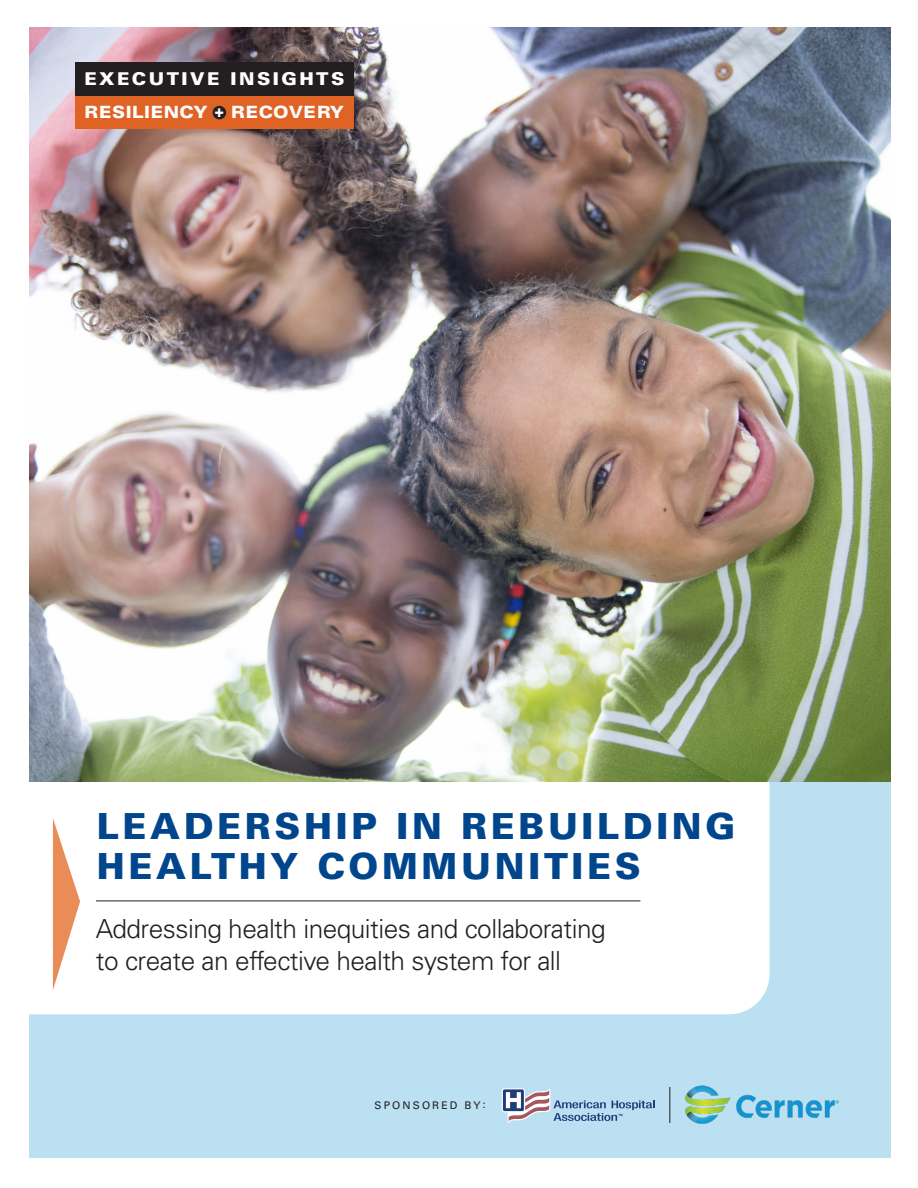
<style>
.page{position:relative;width:918px;height:1188px;background:#fff}
.page>*{position:absolute;margin:0;border:0;box-sizing:border-box;transform-origin:0 0}
.PANELIST_name{font:900 36px/40.5px "Univers LT Std";letter-spacing:.1em;color:#01468c}
.t1{font:300 26.25px/31.5px "Univers LT Std";letter-spacing:-.02em;color:#231f20}
.PANELIST_name-2{font:900 17.7px "Univers LT Std";letter-spacing:.13em;color:#fff;scale:1.05 1}
.PANELIST_name-3{font:900 expanded 16.95px "Univers LT Std";letter-spacing:.02em;color:#fff;scale:.95 1}
.t2{font:10.5px "Univers LT Std";letter-spacing:.2em;color:#231f20}
</style>
<div class="page">
<div style="left:29px;top:738px;width:862px;height:420px;background:#bae0f2"></div>
<div style="left:29px;top:782px;width:741px;height:232px;background:#fff"></div>
<hr style="left:96px;top:901px;width:544px;height:1px;background:#231f20">
<svg style="left:53px;top:818px;width:27px;height:172px;background:#f3c5ab"></svg>
<hr style="left:669px;top:1087px;width:1px;height:36px;background:#231f20">
<img style="left:685px;top:1085px;width:154px;height:39px">
<svg style="left:502px;top:1088px;width:153px;height:35px"></svg>
<img style="left:29px;top:28px;width:862px;height:754px">
<div style="left:75px;top:62px;width:278px;height:35px;background:#231f20"></div>
<div style="left:75px;top:96px;width:278px;height:33px;background:#e06326"></div>
<div style="left:213px;top:106px;width:13px;height:13px;background:#231f20;border-radius:50%"></div>
<p class="PANELIST_name-2" style="left:84px;top:67px;width:249px">EXECUTIVE INSIGHTS</p>
<p class="PANELIST_name-3" style="left:84px;top:102px;width:275px">RESILIENCY + RECOVERY</p>
<p class="PANELIST_name" style="left:97px;top:805px;width:640px">LEADERSHIP IN REBUILDING<br>HEALTHY COMMUNITIES</p>
<p class="t1" style="left:96px;top:913px;width:511px">Addressing health inequities and collaborating to create an effective health system for all</p>
<p class="t2" style="left:375px;top:1099px;width:112px">SPONSORED BY:</p>
</div>
